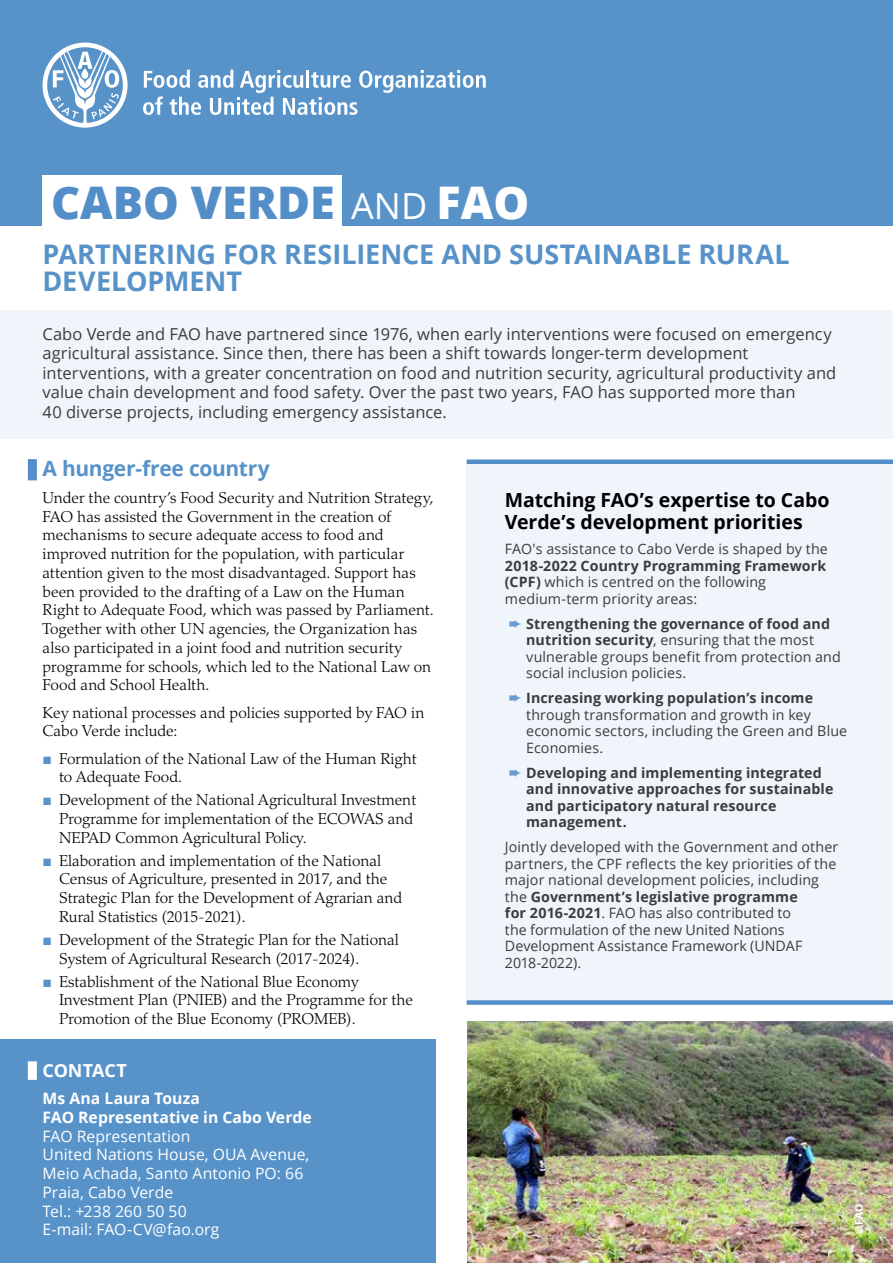
<style>
.page{position:relative;width:893px;height:1263px;background:#fff}
.page>*{position:absolute;margin:0;border:0;box-sizing:border-box;transform-origin:0 0}
.t1{font:800 45px "Open Sans";color:#548ec8}
.t2{font:700 27px/27px "Open Sans";color:#5792c9}
.t3{font:700 21px "Open Sans";letter-spacing:-.015em;color:#5792c9}
.t4{font:700 19.5px/22.5px "Open Sans";letter-spacing:-.005em;color:#000}
.t5{font:700 18px "Open Sans";letter-spacing:-.005em;color:#fff}
.t6{font:16.5px/19.5px "Open Sans";color:#3c3c3b}
.t7{font:300 15.75px/18.8px "Palatino LT Std";color:#000}
.t8{font:15.75px/18.8px "Open Sans";letter-spacing:.005em;color:#fff}
.t9{font:700 15.75px/18.8px "Open Sans";letter-spacing:.005em;color:#fff}
.t10{font:14.25px/16.5px "Open Sans";letter-spacing:.005em;color:#3c3c3b}
.t11{font:700 14.25px/16.5px "Open Sans";letter-spacing:.005em;color:#3c3c3b}
.t12{font:700 10.5px "Open Sans";color:#fff}
.s1{font-weight:400;font-size:36px;color:#fff}
.s2{color:#fff}
.s3{font-family:"Arial";font-weight:400;color:#5792c9}
.s4{font-weight:700}
.s5{color:#6c9ccf}
</style>
<div class="page">
<img style="left:468px;top:1021px;width:425px;height:242px">
<div style="left:0;top:0;width:893px;height:225px;background:#5792c9"></div>
<div style="left:467px;top:462px;width:426px;height:102px;background:#f0f4fb"></div>
<div style="left:467px;top:535px;width:426px;height:102px;background:#f0f4fb"></div>
<div style="left:467px;top:601px;width:426px;height:98px;background:#f0f4fb"></div>
<div style="left:467px;top:675px;width:426px;height:98px;background:#f0f4fb"></div>
<div style="left:467px;top:750px;width:426px;height:98px;background:#f0f4fb"></div>
<div style="left:467px;top:833px;width:426px;height:168px;background:#f0f4fb"></div>
<div style="left:0;top:310px;width:893px;height:129px;background:#f0f4fb"></div>
<div style="left:43px;top:175px;width:299px;height:73px;background:#fff"></div>
<div style="left:467px;top:459px;width:426px;height:5px;background:#548ec8"></div>
<div style="left:467px;top:1000px;width:426px;height:5px;background:#548ec8"></div>
<div style="left:0;top:1040px;width:436px;height:223px;background:#5792c9"></div>
<div style="left:28px;top:459px;width:9px;height:21px;background:#548ec8"></div>
<div style="left:28px;top:1061px;width:9px;height:19px;background:#fff"></div>
<svg style="left:143px;top:70px;width:343px;height:45px"></svg>
<svg style="left:43px;top:43px;width:85px;height:85px"></svg>
<h1 class="t1" style="left:51px;top:169px;width:480px">CABO VERDE <span class="s1">AND</span> <span class="s2">FAO</span></h1>
<h2 class="t2" style="left:43px;top:240px;width:749px">PARTNERING FOR RESILIENCE AND SUSTAINABLE RURAL<br>DEVELOPMENT</h2>
<p class="t6" style="left:43px;top:324px;width:795px">Cabo Verde and FAO have partnered since 1976, when early interventions were focused on emergency agricultural assistance. Since then, there has been a shift towards longer‑term development interventions, with a greater concentration on food and nutrition security, agricultural productivity and value chain development and food safety. Over the past two years, FAO has supported more than<br>40 diverse projects, including emergency assistance.</p>
<h3 class="t3" style="left:43px;top:453px;width:229px">A hunger-free country</h3>
<p class="t7" style="left:43px;top:488px;width:393px">Under the country’s Food Security and Nutrition Strategy, FAO has assisted the Government in the creation of mechanisms to secure adequate access to food and improved nutrition for the population, with particular attention given to the most disadvantaged. Support has been provided to the drafting of a Law on the Human Right to Adequate Food, which was passed by Parliament.<br>Together with other UN agencies, the Organization has also participated in a joint food and nutrition security programme for schools, which led to the National Law on Food and School Health.</p>
<p class="t7" style="left:43px;top:703px;width:384px">Key national processes and policies supported by FAO in<br>Cabo Verde include:</p>
<p class="t7" style="left:59px;top:749px;width:359px;text-indent:-17px"><span class="s3">■</span> Formulation of the National Law of the Human Right to Adequate Food.</p>
<p class="t7" style="left:59px;top:791px;width:359px;text-indent:-17px"><span class="s3">■</span> Development of the National Agricultural Investment<br>Programme for implementation of the ECOWAS and<br>NEPAD Common Agricultural Policy.</p>
<p class="t7" style="left:59px;top:851px;width:345px;text-indent:-17px"><span class="s3">■</span> Elaboration and implementation of the National Census of Agriculture, presented in 2017, and the Strategic Plan for the Development of Agrarian and Rural Statistics (2015-2021).</p>
<p class="t7" style="left:59px;top:930px;width:341px;text-indent:-17px"><span class="s3">■</span> Development of the Strategic Plan for the National<br>System of Agricultural Research (2017-2024).</p>
<p class="t7" style="left:59px;top:972px;width:356px;text-indent:-17px"><span class="s3">■</span> Establishment of the National Blue Economy<br>Investment Plan (PNIEB) and the Programme for the<br>Promotion of the Blue Economy (PROMEB).</p>
<p class="t5" style="left:43px;top:1058px;width:86px">CONTACT</p>
<p class="t9" style="left:43px;top:1089px;width:271px">Ms Ana Laura Touza<br>FAO Representative in Cabo Verde</p>
<p class="t8" style="left:43px;top:1126px;width:268px">FAO Representation<br>United Nations House, OUA Avenue,<br>Meio Achada, Santo Antonio PO: 66<br>Praia, Cabo Verde<br>Tel.: +238 260 50 50<br>E-mail: FAO-CV@fao.org</p>
<p class="t4" style="left:505px;top:488px;width:326px">Matching FAO’s expertise to Cabo<br>Verde’s development priorities</p>
<p class="t10" style="left:505px;top:540px;width:324px">FAO's assistance to Cabo Verde is shaped by the</p>
<p class="t10" style="left:505px;top:557px;width:323px"><span class="s4">2018-2022 Country Programming Framework (CPF)</span> which is centred on the following medium‑term priority areas:</p>
<p class="t10" style="left:526px;top:615px;width:316px;text-indent:-17px"><span class="s5">➨</span> <span class="s4">Strengthening the governance of food and nutrition security</span>, ensuring that the most vulnerable groups benefit from protection and social inclusion policies.</p>
<p class="t10" style="left:526px;top:689px;width:322px;text-indent:-17px"><span class="s5">➨</span> <span class="s4">Increasing working population’s income </span>through transformation and growth in key economic sectors, including the Green and Blue Economies.</p>
<p class="t11" style="left:526px;top:764px;width:309px;text-indent:-17px"><span class="s5">➨</span> Developing and implementing integrated and innovative approaches for sustainable and participatory natural resource management.</p>
<p class="t10" style="left:505px;top:838px;width:335px">Jointly developed with the Government and other partners, the CPF reflects the key priorities of the major national development policies, including the <span class="s4">Government’s legislative programme<br>for 2016‑2021</span>. FAO has also contributed to<br>the formulation of the new United Nations Development Assistance Framework (UNDAF 2018‑2022).</p>
<p class="t12" style="left:851px;top:1234px;width:32px;rotate:-90deg">©FAO</p>
</div>
